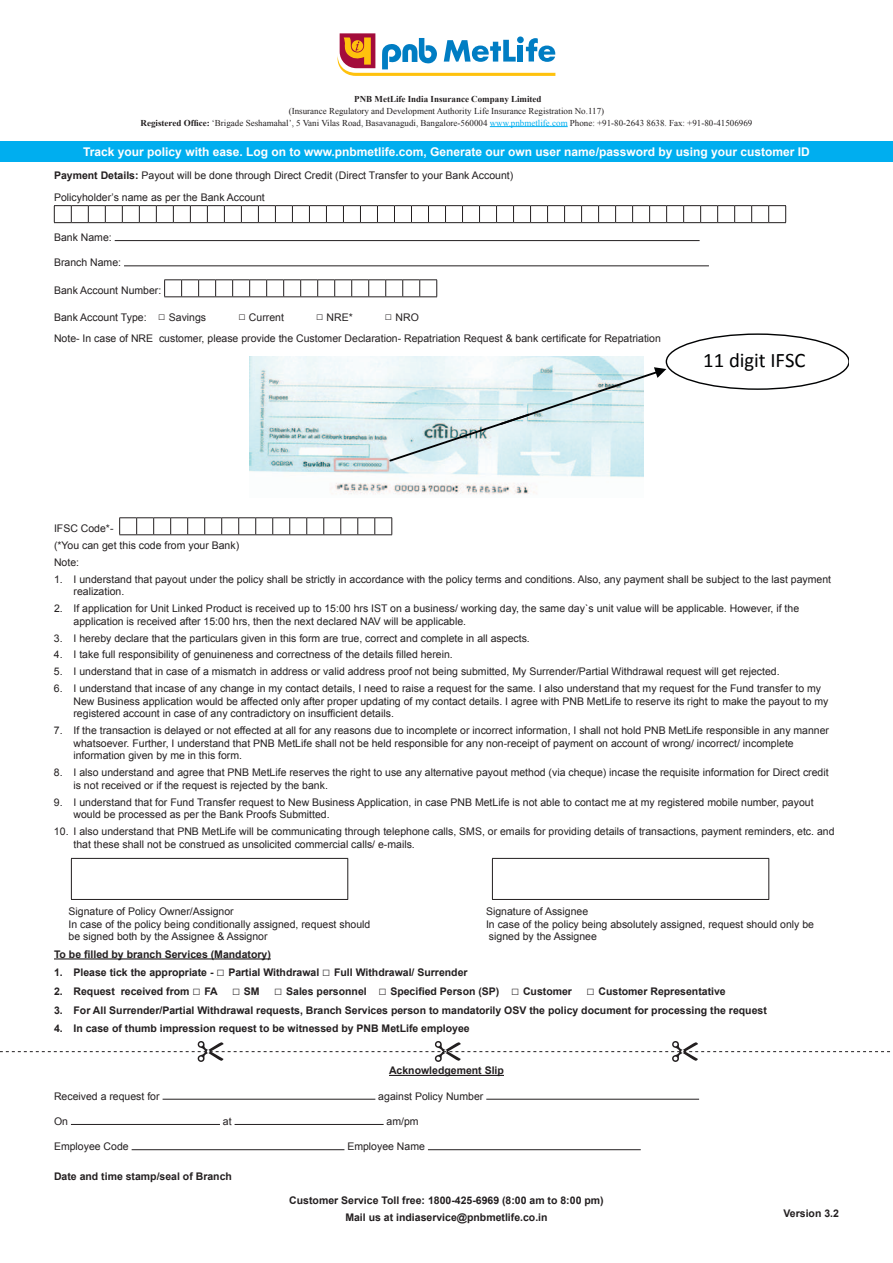
<style>
.page{position:relative;width:893px;height:1263px;background:#fff}
.page>*{position:absolute;margin:0;border:0;box-sizing:border-box;transform-origin:0 0}
.t1{font:20.7px "Calibri";color:#010203}
.t2{font:700 12px "Arial";color:#fff}
.t3{font:10.5px/12.6px "Arial";color:#231f20}
.t4{font:700 10.5px/16.8px "Arial";color:#231f20;text-align:center}
.t5{font:9px/12px "Times New Roman";color:#231f20;text-align:center}
.t6{font:700 9px "Times New Roman";color:#231f20}
.s1{font-weight:700}
.s2{color:#00aeef}
.s3{font-size:12px}
.s4{font-size:13.5px}
</style>
<div class="page">
<hr style="left:54px;top:958px;width:217px;height:1px;background:#231f20">
<hr style="left:389px;top:1075px;width:115px;height:1px;background:#231f20">
<svg style="left:54px;top:205px;width:732px;height:18px"></svg>
<hr style="left:115px;top:240px;width:585px;height:1px;background:#231f20">
<hr style="left:124px;top:265px;width:585px;height:1px;background:#231f20">
<svg style="left:164px;top:279px;width:273px;height:18px"></svg>
<img style="left:249px;top:356px;width:395px;height:138px">
<svg style="left:119px;top:517px;width:273px;height:18px"></svg>
<hr style="left:71px;top:858px;width:277px;height:1px;background:#231f20">
<hr style="left:71px;top:859px;width:1px;height:40px;background:#231f20">
<hr style="left:347px;top:859px;width:1px;height:40px;background:#231f20">
<hr style="left:492px;top:858px;width:277px;height:1px;background:#231f20">
<hr style="left:492px;top:859px;width:1px;height:40px;background:#231f20">
<hr style="left:768px;top:859px;width:1px;height:40px;background:#231f20">
<hr style="left:71px;top:899px;width:277px;height:1px;background:#231f20">
<hr style="left:492px;top:899px;width:277px;height:1px;background:#231f20">
<hr style="left:163px;top:1099px;width:212px;height:1px;background:#231f20">
<hr style="left:486px;top:1099px;width:213px;height:1px;background:#231f20">
<hr style="left:71px;top:1124px;width:149px;height:1px;background:#231f20">
<hr style="left:235px;top:1124px;width:149px;height:1px;background:#231f20">
<hr style="left:132px;top:1149px;width:212px;height:1px;background:#231f20">
<hr style="left:428px;top:1149px;width:213px;height:1px;background:#231f20">
<hr style="left:490px;top:126px;width:78px;height:1px;background:#00aeef">
<div style="left:0;top:141px;width:893px;height:21px;background:#00aeef"></div>
<svg style="left:337px;top:33px;width:218px;height:43px"></svg>
<svg style="left:389px;top:367px;width:277px;height:94px"></svg>
<div style="left:666px;top:333px;width:183px;height:57px;border:1px solid #010203;border-radius:50%"></div>
<svg style="left:0;top:1041px;width:890px;height:21px"></svg>
<p class="t6" style="left:354px;top:92px;width:189px">PNB MetLife India Insurance Company Limited</p>
<p class="t5" style="left:141px;top:104px;width:613px">(Insurance Regulatory and Development Authority Life Insurance Registration No.117)<br><span class="s1">Registered Office:</span> ‘Brigade Seshamahal’, 5 Vani Vilas Road, Basavanagudi, Bangalore-560004 <span class="s2">www.pnbmetlife.com</span> Phone: +91-80-2643 8638. Fax: +91-80-41506969</p>
<p class="t2" style="left:83px;top:144px;width:728px">Track your policy with ease. Log on to www.pnbmetlife.com, Generate our own user name/password by using your customer ID</p>
<p class="t3" style="left:54px;top:165px;width:461px;line-height:21.1px"><span class="s1">Payment Details:</span> Payout will be done through Direct Credit (Direct Transfer to your Bank Account)<br>Policyholder’s name as per the Bank Account</p>
<p class="t3" style="left:54px;top:231px;width:59px">Bank Name:</p>
<p class="t3" style="left:54px;top:256px;width:69px">Branch Name:</p>
<p class="t3" style="left:54px;top:284px;width:109px">Bank Account Number:</p>
<p class="t3" style="left:54px;top:311px;width:154px">Bank Account Type: <span class="s3">□</span> Savings</p>
<p class="t3" style="left:238px;top:311px;width:47px"><span class="s3">□</span> Current</p>
<p class="t3" style="left:316px;top:311px;width:38px"><span class="s3">□</span> NRE*</p>
<p class="t3" style="left:54px;top:307px;width:608px;line-height:21.1px;text-indent:331px"><span class="s3">□</span> NRO<br>Note- In case of NRE customer, please provide the Customer Declaration- Repatriation Request &amp; bank certificate for Repatriation</p>
<h1 class="t1" style="left:703px;top:347px;width:104px">11 digit IFSC</h1>
<p class="t3" style="left:54px;top:520px;width:187px;line-height:16.8px">IFSC Code*-<br>(*You can get this code from your Bank)<br>Note:</p>
<p class="t3" style="left:73px;top:573px;width:759px;text-indent:-19px">1. I understand that payout under the policy shall be strictly in accordance with the policy terms and conditions. Also, any payment shall be subject to the last payment realization.</p>
<p class="t3" style="left:73px;top:602px;width:727px;text-indent:-19px">2. If application for Unit Linked Product is received up to 15:00 hrs IST on a business/ working day, the same day`s unit value will be applicable. However, if the application is received after 15:00 hrs, then the next declared NAV will be applicable.</p>
<p class="t3" style="left:54px;top:632px;width:477px">3. I hereby declare that the particulars given in this form are true, correct and complete in all aspects.</p>
<p class="t3" style="left:54px;top:648px;width:400px">4. I take full responsibility of genuineness and correctness of the details filled herein.</p>
<p class="t3" style="left:54px;top:665px;width:727px">5. I understand that in case of a mismatch in address or valid address proof not being submitted, My Surrender/Partial Withdrawal request will get rejected.</p>
<p class="t3" style="left:73px;top:682px;width:757px;text-indent:-19px">6. I understand that incase of any change in my contact details, I need to raise a request for the same. I also understand that my request for the Fund transfer to my<br>New Business application would be affected only after proper updating of my contact details. I agree with PNB MetLife to reserve its right to make the payout to my registered account in case of any contradictory on insufficient details.</p>
<p class="t3" style="left:73px;top:724px;width:757px;text-indent:-19px">7. If the transaction is delayed or not effected at all for any reasons due to incomplete or incorrect information, I shall not hold PNB MetLife responsible in any manner whatsoever. Further, I understand that PNB MetLife shall not be held responsible for any non-receipt of payment on account of wrong/ incorrect/ incomplete information given by me in this form.</p>
<p class="t3" style="left:73px;top:766px;width:757px;text-indent:-19px">8. I also understand and agree that PNB MetLife reserves the right to use any alternative payout method (via cheque) incase the requisite information for Direct credit is not received or if the request is rejected by the bank.</p>
<p class="t3" style="left:73px;top:796px;width:742px;text-indent:-19px">9. I understand that for Fund Transfer request to New Business Application, in case PNB MetLife is not able to contact me at my registered mobile number, payout would be processed as per the Bank Proofs Submitted.</p>
<p class="t3" style="left:73px;top:825px;width:762px;text-indent:-19px">10. I also understand that PNB MetLife will be communicating through telephone calls, SMS, or emails for providing details of transactions, payment reminders, etc. and that these shall not be construed as unsolicited commercial calls/ e-mails.</p>
<p class="t3" style="left:69px;top:905px;width:167px">Signature of Policy Owner/Assignor</p>
<p class="t3" style="left:486px;top:905px;width:104px">Signature of Assignee</p>
<p class="t3" style="left:69px;top:918px;width:303px">In case of the policy being conditionally assigned, request should</p>
<p class="t3" style="left:486px;top:918px;width:330px">In case of the policy being absolutely assigned, request should only be</p>
<p class="t3" style="left:69px;top:930px;width:201px">be signed both by the Assignee &amp; Assignor</p>
<p class="t3" style="left:489px;top:930px;width:109px">signed by the Assignee</p>
<p class="t4" style="left:54px;top:946px;width:218px">To be filled by branch Services (Mandatory)</p>
<p class="t4" style="left:54px;top:965px;width:415px">1. Please tick the appropriate - <span class="s4">□</span> Partial Withdrawal <span class="s4">□</span> Full Withdrawal/ Surrender</p>
<p class="t4" style="left:54px;top:983px;width:673px">2. Request received from <span class="s4">□</span> FA <span class="s4">□</span> SM <span class="s4">□</span> Sales personnel <span class="s4">□</span> Specified Person (SP) <span class="s4">□</span> Customer <span class="s4">□</span> Customer Representative</p>
<p class="t4" style="left:54px;top:1002px;width:714px">3. For All Surrender/Partial Withdrawal requests, Branch Services person to mandatorily OSV the policy document for processing the request</p>
<p class="t4" style="left:54px;top:1020px;width:417px">4. In case of thumb impression request to be witnessed by PNB MetLife employee</p>
<p class="t4" style="left:389px;top:1062px;width:116px">Acknowledgement Slip</p>
<p class="t3" style="left:54px;top:1090px;width:107px">Received a request for</p>
<p class="t3" style="left:378px;top:1090px;width:107px">against Policy Number</p>
<p class="t3" style="left:54px;top:1115px;width:16px">On</p>
<p class="t3" style="left:223px;top:1115px;width:10px">at</p>
<p class="t3" style="left:386px;top:1115px;width:34px">am/pm</p>
<p class="t3" style="left:54px;top:1140px;width:76px">Employee Code</p>
<p class="t3" style="left:347px;top:1140px;width:79px">Employee Name</p>
<p class="t4" style="left:54px;top:1168px;width:179px">Date and time stamp/seal of Branch</p>
<p class="t4" style="left:289px;top:1193px;width:316px">Customer Service Toll free: 1800-425-6969 (8:00 am to 8:00 pm)<br>Mail us at indiaservice@pnbmetlife.co.in</p>
<p class="t4" style="left:783px;top:1205px;width:57px">Version 3.2</p>
</div>
